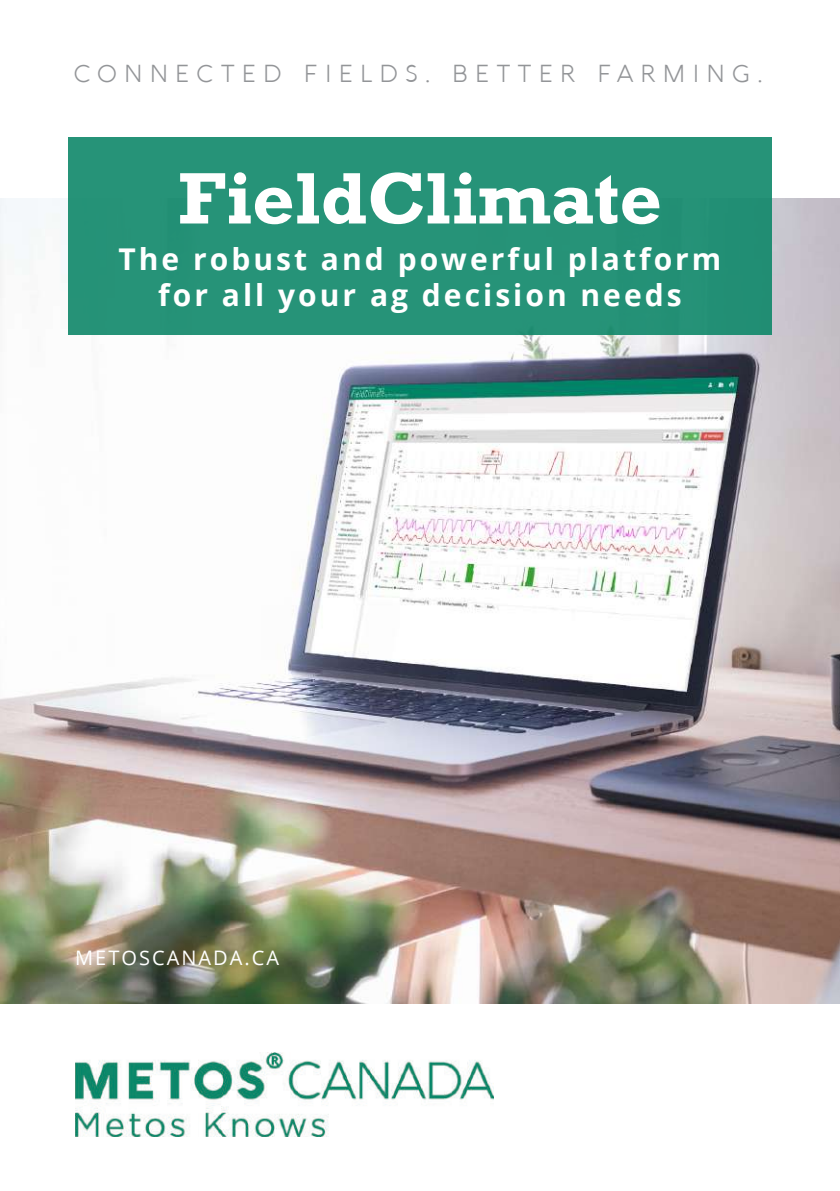
<style>
.page{position:relative;width:840px;height:1191px;background:#fff}
.page>*{position:absolute;margin:0;border:0;box-sizing:border-box;transform-origin:0 0}
.t1{font:700 74px "Rockwell";color:#fff}
.t2{font:700 30px/36px "Open Sans";letter-spacing:.1em;color:#fff;text-align:center}
.t3{font:300 24px "Aquawax";letter-spacing:.315em;color:#939598}
.t4{font:20px "Open Sans";letter-spacing:.1em;color:#fff}
</style>
<div class="page">
<img style="left:0;top:198px;width:839px;height:805px">
<div style="left:68px;top:137px;width:703px;height:197px;background:#269378"></div>
<img style="left:75px;top:1052px;width:418px;height:84px">
<p class="t3" style="left:74px;top:59px;width:689px">CONNECTED FIELDS. BETTER FARMING.</p>
<h1 class="t1" style="left:178px;top:154px;width:485px">FieldClimate</h1>
<p class="t2" style="left:118px;top:240px;width:604px">The robust and powerful platform for all your ag decision needs</p>
<p class="t4" style="left:75px;top:944px;width:205px">METOSCANADA.CA</p>
</div>
